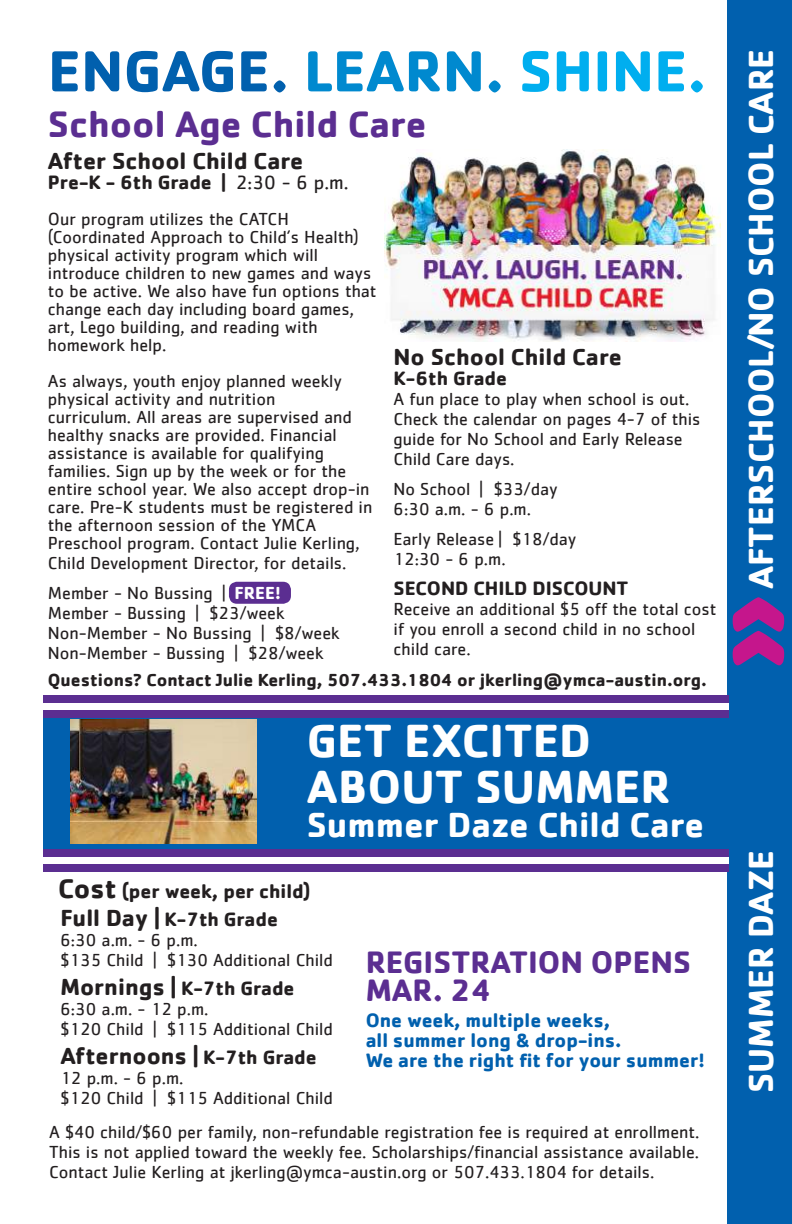
<style>
.page{position:relative;width:792px;height:1224px;background:#fff}
.page>*{position:absolute;margin:0;border:0;box-sizing:border-box;transform-origin:0 0}
.t1{font:700 144px "Cachet";color:#c5168c}
.t2{font:700 60px "Cachet";color:#0160ae}
.t3{font:700 48px/46px "Cachet";color:#fff}
.t4{font:700 38px "Cachet";color:#5b2e91}
.t5{font:700 36px "Cachet";color:#fff}
.t6{font:700 32px/28px "Cachet";color:#5b2e91}
.t7{font:700 24px "Cachet";color:#231f20}
.t8{font:700 20px "Cachet";color:#231f20}
.t9{font:700 20px/20px "Cachet";color:#0160ae}
.t10{font:18px/18px "Cachet";color:#231f20}
.t11{font:700 18px "Cachet";color:#231f20}
.t12{font:700 18px "Cachet";color:#fff}
.s1{color:#0089cf}
.s2{color:#00aeef}
.s3{font-weight:400}
.s4{font-size:28px}
.s5{font-size:24px}
.s6{font-size:20px}
</style>
<div class="page">
<div style="left:728px;top:0;width:64px;height:1224px;background:#0160ae"></div>
<img style="left:384px;top:150px;width:336px;height:191px">
<div style="left:229px;top:582px;width:62px;height:22px;background:#5b2e91;border-radius:8px"></div>
<div style="left:43px;top:717px;width:686px;height:132px;background:#0160ae"></div>
<div style="left:43px;top:695px;width:686px;height:22px;background:#5b2e91"></div>
<div style="left:43px;top:703px;width:686px;height:6px;background:#fff"></div>
<div style="left:43px;top:849px;width:686px;height:23px;background:#5b2e91"></div>
<div style="left:43px;top:857px;width:686px;height:7px;background:#fff"></div>
<img style="left:71px;top:720px;width:185px;height:124px">
<h2 class="t2" style="left:48px;top:32px;width:660px">ENGAGE. <span class="s1">LEARN.</span> <span class="s2">SHINE.</span></h2>
<h3 class="t4" style="left:48px;top:100px;width:380px">School Age Child Care</h3>
<h3 class="t7" style="left:48px;top:145px;width:257px">After School Child Care</h3>
<p class="t8" style="left:48px;top:169px;width:302px">Pre-K - 6th Grade | <span class="s3">2:30 - 6 p.m.</span></p>
<p class="t10" style="left:48px;top:209px;width:330px">Our program utilizes the CATCH (Coordinated Approach to Child’s Health) physical activity program which will introduce children to new games and ways to be active. We also have fun options that change each day including board games, art, Lego building, and reading with homework help.</p>
<p class="t10" style="left:48px;top:371px;width:326px">As always, youth enjoy planned weekly physical activity and nutrition<br>curriculum. All areas are supervised and healthy snacks are provided. Financial assistance is available for qualifying families. Sign up by the week or for the entire school year. We also accept drop-in care. Pre-K students must be registered in the afternoon session of the YMCA Preschool program. Contact Julie Kerling,</p>
<p class="t10" style="left:48px;top:547px;width:300px;line-height:30px">Child Development Director, for details.<br>Member - No Bussing |</p>
<p class="t10" style="left:48px;top:602px;width:293px;line-height:20px">Member - Bussing | $23/week<br>Non-Member - No Bussing | $8/week<br>Non-Member - Bussing | $28/week</p>
<p class="t12" style="left:235px;top:581px;width:48px">FREE!</p>
<h3 class="t7" style="left:394px;top:341px;width:230px">No School Child Care</h3>
<p class="t8" style="left:394px;top:365px;width:115px">K-6th Grade</p>
<p class="t10" style="left:394px;top:389px;width:308px;line-height:20px">A fun place to play when school is out.<br>Check the calendar on pages 4-7 of this guide for No School and Early Release<br>Child Care days.</p>
<p class="t10" style="left:394px;top:479px;width:166px;line-height:20px">No School | $33/day<br>6:30 a.m. - 6 p.m.</p>
<p class="t10" style="left:394px;top:529px;width:184px;line-height:20px">Early Release | $18/day<br>12:30 - 6 p.m.</p>
<p class="t8" style="left:394px;top:575px;width:236px">SECOND CHILD DISCOUNT</p>
<p class="t10" style="left:394px;top:599px;width:324px;line-height:20px">Receive an additional $5 off the total cost if you enroll a second child in no school child care.</p>
<p class="t11" style="left:48px;top:668px;width:661px">Questions? Contact Julie Kerling, 507.433.1804 or jkerling@ymca-austin.org.</p>
<h3 class="t3" style="left:307px;top:717px;width:366px">GET EXCITED<br>ABOUT SUMMER</h3>
<h3 class="t5" style="left:307px;top:802px;width:399px">Summer Daze Child Care</h3>
<p class="t8" style="left:58px;top:878px;width:254px"><span class="s4">Cost</span> (per week, per child)</p>
<p class="t8" style="left:60px;top:907px;width:219px"><span class="s5">Full Day |</span> K-7th Grade</p>
<p class="t10" style="left:60px;top:930px;width:274px;line-height:20px">6:30 a.m. - 6 p.m.<br>$135 Child | $130 Additional Child</p>
<p class="t8" style="left:60px;top:976px;width:236px"><span class="s5">Mornings |</span> K-7th Grade</p>
<p class="t10" style="left:60px;top:999px;width:274px;line-height:20px">6:30 a.m. - 12 p.m.<br>$120 Child | $115 Additional Child</p>
<h3 class="t7" style="left:60px;top:1040px;width:258px">Afternoons | <span class="s6">K-7th Grade</span></h3>
<p class="t10" style="left:60px;top:1068px;width:274px;line-height:20px">12 p.m. - 6 p.m.<br>$120 Child | $115 Additional Child</p>
<h3 class="t6" style="left:366px;top:947px;width:327px">REGISTRATION OPENS<br>MAR. 24</h3>
<p class="t9" style="left:366px;top:1009px;width:341px">One week, multiple weeks,<br>all summer long &amp; drop-ins.<br>We are the right fit for your summer!</p>
<p class="t10" style="left:49px;top:1122px;width:652px;line-height:20px;text-align:justify">A $40 child/$60 per family, non-refundable registration fee is required at enrollment.<br>This is not applied toward the weekly fee. Scholarships/financial assistance available.<br>Contact Julie Kerling at jkerling@ymca-austin.org or 507.433.1804 for details.</p>
<h3 class="t5" style="left:738px;top:589px;width:542px;rotate:-90deg">AFTERSCHOOL/NO SCHOOL CARE</h3>
<h1 class="t1" style="left:650px;top:670px;width:83px;rotate:-90deg">»</h1>
<h3 class="t5" style="left:738px;top:1093px;width:244px;rotate:-90deg">SUMMER DAZE</h3>
</div>
